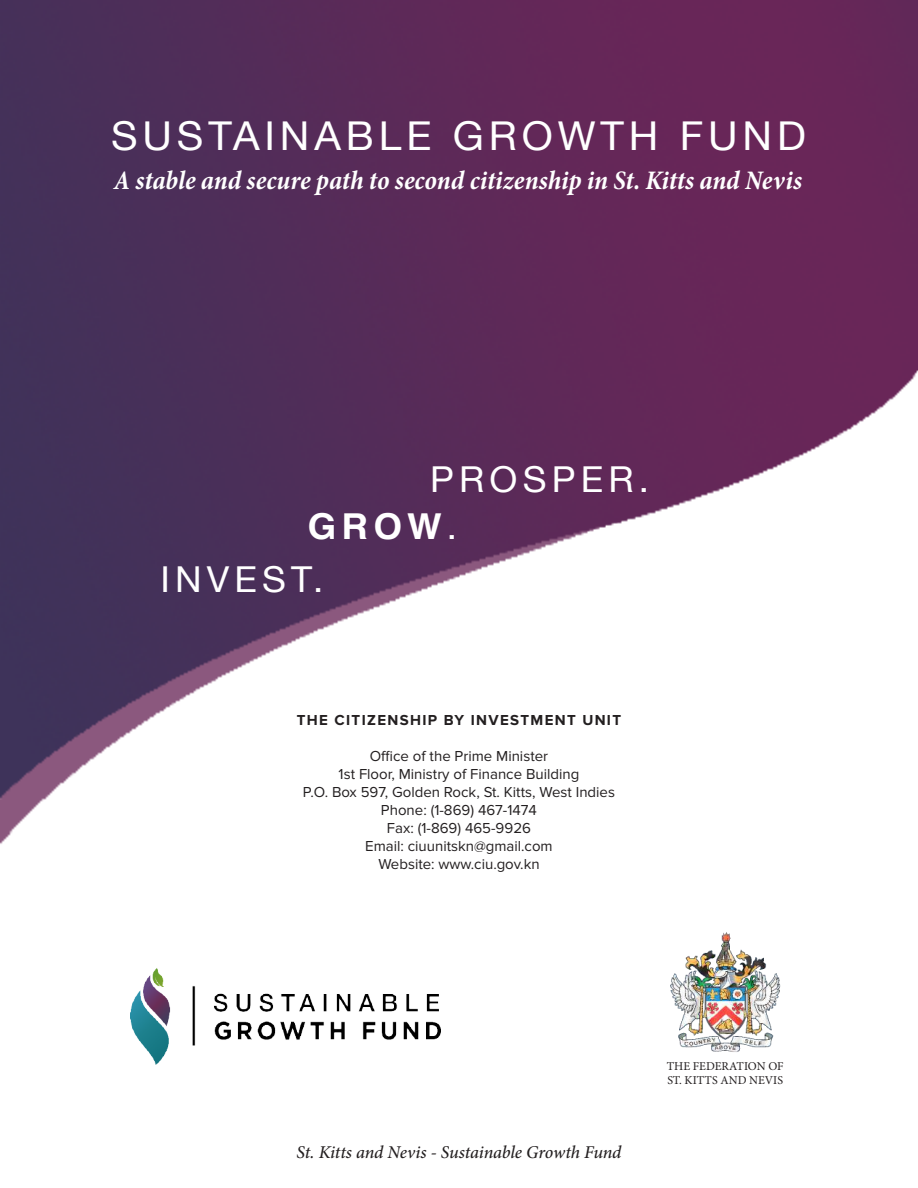
<style>
.page{position:relative;width:918px;height:1188px;background:#fff}
.page>*{position:absolute;margin:0;border:0;box-sizing:border-box;transform-origin:0 0}
.t1{font:39.75px "Helvetica Neue LT Com";letter-spacing:.12em;color:#fff}
.t2{font:35.7px "Helvetica Neue LT Com";letter-spacing:.14em;color:#fff}
.t3{font:700 35.7px "Helvetica";color:#fff}
.t4{font:italic 700 condensed 27px "Minion Pro";letter-spacing:-.005em;color:#fff}
.t5{font:italic 500 18px "Minion Pro";letter-spacing:-.01em;color:#231f20}
.t6{font:15px/18px "Proxima Nova";color:#231f20;text-align:center}
.t7{font:700 15px "Proxima Nova";letter-spacing:.09em;color:#231f20}
.t8{font:12px/14.4px "Minion Pro";color:#231f20}
.s1{font-family:"Helvetica Neue LT Com";font-weight:400}
</style>
<div class="page">
<img style="left:0;top:0;width:918px;height:1065px">
<img style="left:663px;top:932px;width:125px;height:120px">
<img style="left:130px;top:968px;width:311px;height:96px">
<h1 class="t1" style="left:111px;top:111px;width:696px">SUSTAINABLE GROWTH FUND</h1>
<h3 class="t4" style="left:114px;top:162px;width:690px">A stable and secure path to second citizenship in St. Kitts and Nevis</h3>
<h2 class="t2" style="left:430px;top:457px;width:220px">PROSPER.</h2>
<h2 class="t3" style="left:308px;top:504px;width:151px">GROW<span class="s1">.</span></h2>
<h2 class="t2" style="left:160px;top:558px;width:165px">INVEST.</h2>
<p class="t7" style="left:297px;top:711px;width:326px">THE CITIZENSHIP BY INVESTMENT UNIT</p>
<p class="t6" style="left:303px;top:747px;width:314px">Office of the Prime Minister<br>1st Floor, Ministry of Finance Building<br>P.O. Box 597, Golden Rock, St. Kitts, West Indies<br>Phone: (1-869) 467-1474<br>Fax: (1-869) 465-9926<br>Email: ciuunitskn@gmail.com<br>Website: www.ciu.gov.kn</p>
<p class="t5" style="left:296px;top:1140px;width:327px">St. Kitts and Nevis - Sustainable Growth Fund</p>
<p class="t8" style="left:667px;top:1059px;width:118px">THE FEDERATION OF<br>ST. KITTS AND NEVIS</p>
</div>
